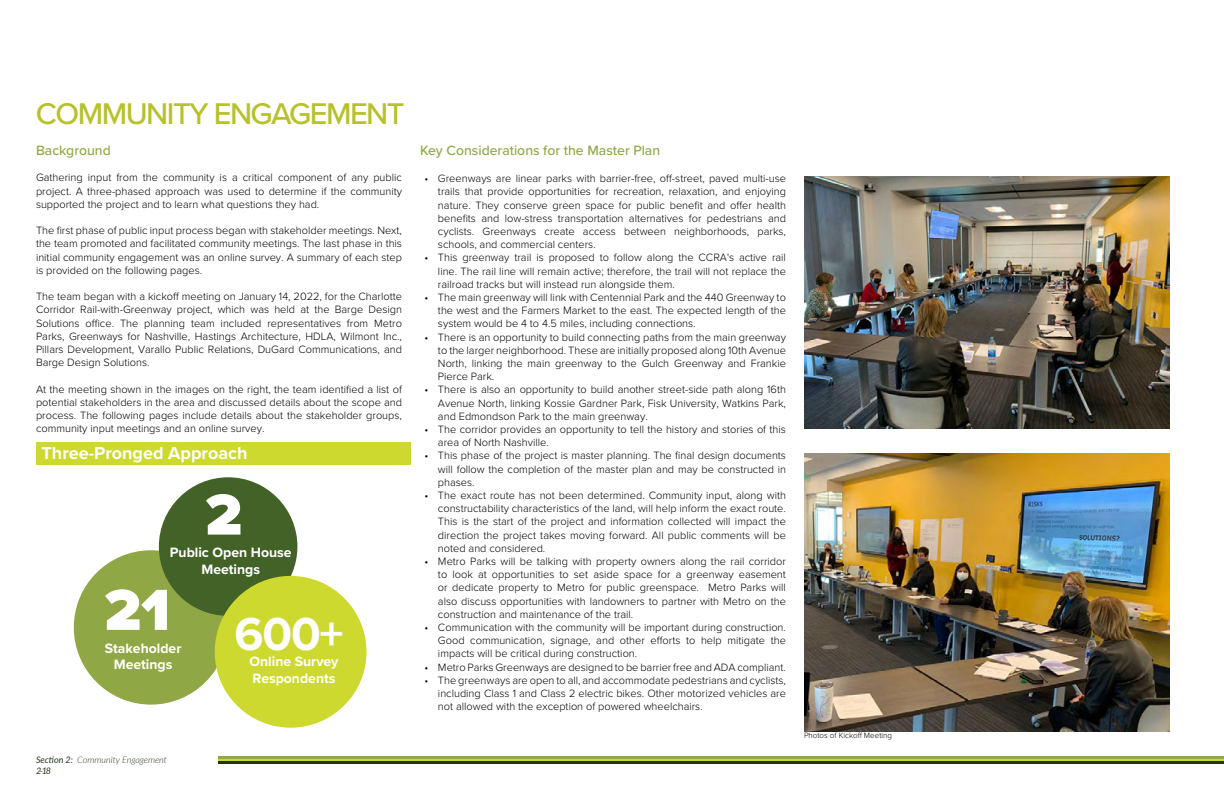
<style>
.page{position:relative;width:1224px;height:792px;background:#fff}
.page>*{position:absolute;margin:0;border:0;box-sizing:border-box;transform-origin:0 0}
.Chapter_Body_Text{font:900 60px "Proxima Nova";color:#fff}
.Chapter_Body_Text-2{font:700 48px "Proxima Nova";color:#fff}
.t1{font:500 31.1px "Proxima Nova";letter-spacing:-.05em;color:#b7c12c}
.t2{font:700 18px "Proxima Nova";color:#fff}
.Chapter_Body_Text-3{font:700 14px/16.8px "Proxima Nova";color:#fff}
.Chapter_Body_Text-4{font:500 14px "Proxima Nova";color:#90a746}
.Chapter_Body_Text-5{font:300 11px/13.2px "Proxima Nova";color:#000;text-align:justify}
.t3{font:italic 300 9px "Lato";color:#26341a}
.t4{font:italic 9px "Lato";color:#26341a}
.t5{font:300 8px "Proxima Nova";color:#000}
.s1{font-weight:400}
</style>
<div class="page">
<hr style="left:218px;top:759px;width:1006px;height:2px;background:#cdd92f">
<hr style="left:218px;top:756px;width:1006px;height:3px;background:#90a847">
<hr style="left:218px;top:761px;width:1006px;height:2px;background:#213502">
<img style="left:804px;top:176px;width:366px;height:252px">
<img style="left:804px;top:453px;width:366px;height:279px">
<div style="left:74px;top:550px;width:154px;height:155px;background:#90a746;border-radius:50%"></div>
<div style="left:159px;top:477px;width:138px;height:139px;background:#436227;border-radius:50%"></div>
<div style="left:215px;top:576px;width:152px;height:152px;background:#cdd92f;border-radius:50%"></div>
<div style="left:36px;top:442px;width:374px;height:22px;background:#cdd92f"></div>
<p class="t1" style="left:36px;top:90px;width:370px">COMMUNITY ENGAGEMENT</p>
<p class="Chapter_Body_Text-4" style="left:36px;top:140px;width:76px">Background</p>
<p class="Chapter_Body_Text-5" style="left:36px;top:171px;width:368px">Gathering input from the community is a critical component of any public project. A three-phased approach was used to determine if the community supported the project and to learn what questions they had.</p>
<p class="Chapter_Body_Text-5" style="left:36px;top:223px;width:368px">The first phase of public input process began with stakeholder meetings. Next, the team promoted and facilitated community meetings. The last phase in this initial community engagement was an online survey. A summary of each step is provided on the following pages.</p>
<p class="Chapter_Body_Text-5" style="left:36px;top:289px;width:368px">The team began with a kickoff meeting on January 14, 2022, for the Charlotte Corridor Rail-with-Greenway project, which was held at the Barge Design Solutions office. The planning team included representatives from Metro Parks, Greenways for Nashville, Hastings Architecture, HDLA, Wilmont Inc., Pillars Development, Varallo Public Relations, DuGard Communications, and Barge Design Solutions.</p>
<p class="Chapter_Body_Text-5" style="left:36px;top:382px;width:368px">At the meeting shown in the images on the right, the team identified a list of potential stakeholders in the area and discussed details about the scope and process. The following pages include details about the stakeholder groups, community input meetings and an online survey.</p>
<p class="t2" style="left:41px;top:440px;width:208px">Three-Pronged Approach</p>
<p class="Chapter_Body_Text" style="left:205px;top:470px;width:38px">2</p>
<p class="Chapter_Body_Text-3" style="left:170px;top:543px;width:123px">Public Open House</p>
<p class="Chapter_Body_Text-3" style="left:201px;top:560px;width:60px">Meetings</p>
<p class="Chapter_Body_Text" style="left:104px;top:565px;width:67px">21</p>
<p class="Chapter_Body_Text-3" style="left:105px;top:639px;width:78px">Stakeholder</p>
<p class="Chapter_Body_Text-2" style="left:234px;top:598px;width:111px">600+</p>
<p class="Chapter_Body_Text-3" style="left:114px;top:656px;width:60px">Meetings</p>
<p class="Chapter_Body_Text-3" style="left:249px;top:652px;width:90px">Online Survey<br>Respondents</p>
<p class="Chapter_Body_Text-4" style="left:420px;top:140px;width:242px">Key Considerations for the Master Plan</p>
<p class="Chapter_Body_Text-5" style="left:438px;top:171px;width:350px;text-indent:-13px">• Greenways are linear parks with barrier-free, off-street, paved multi-use trails that provide opportunities for recreation, relaxation, and enjoying nature. They conserve green space for public benefit and offer health benefits and low-stress transportation alternatives for pedestrians and cyclists. Greenways create access between neighborhoods, parks, schools, and commercial centers.</p>
<p class="Chapter_Body_Text-5" style="left:438px;top:251px;width:349px;text-indent:-13px">• This greenway trail is proposed to follow along the CCRA's active rail line. The rail line will remain active; therefore, the trail will not replace the railroad tracks but will instead run alongside them.</p>
<p class="Chapter_Body_Text-5" style="left:438px;top:290px;width:350px;text-indent:-13px">• The main greenway will link with Centennial Park and the 440 Greenway to the west and the Farmers Market to the east. The expected length of the system would be 4 to 4.5 miles, including connections.</p>
<p class="Chapter_Body_Text-5" style="left:438px;top:330px;width:350px;text-indent:-13px">• There is an opportunity to build connecting paths from the main greenway to the larger neighborhood. These are initially proposed along 10th Avenue North, linking the main greenway to the Gulch Greenway and Frankie Pierce Park.</p>
<p class="Chapter_Body_Text-5" style="left:438px;top:383px;width:350px;text-indent:-13px">• There is also an opportunity to build another street-side path along 16th Avenue North, linking Kossie Gardner Park, Fisk University, Watkins Park, and Edmondson Park to the main greenway.</p>
<p class="Chapter_Body_Text-5" style="left:438px;top:422px;width:349px;text-indent:-13px">• The corridor provides an opportunity to tell the history and stories of this area of North Nashville.</p>
<p class="Chapter_Body_Text-5" style="left:438px;top:449px;width:350px;text-indent:-13px">• This phase of the project is master planning. The final design documents will follow the completion of the master plan and may be constructed in phases.</p>
<p class="Chapter_Body_Text-5" style="left:438px;top:488px;width:350px;text-indent:-13px">• The exact route has not been determined. Community input, along with constructability characteristics of the land, will help inform the exact route.<br>This is the start of the project and information collected will impact the direction the project takes moving forward. All public comments will be noted and considered.</p>
<p class="Chapter_Body_Text-5" style="left:438px;top:554px;width:349px;text-indent:-13px">• Metro Parks will be talking with property owners along the rail corridor to look at opportunities to set aside space for a greenway easement or dedicate property to Metro for public greenspace. Metro Parks will also discuss opportunities with landowners to partner with Metro on the construction and maintenance of the trail.</p>
<p class="Chapter_Body_Text-5" style="left:438px;top:620px;width:350px;text-indent:-13px">• Communication with the community will be important during construction.<br>Good communication, signage, and other efforts to help mitigate the impacts will be critical during construction.</p>
<p class="Chapter_Body_Text-5" style="left:424px;top:660px;width:363px">• Metro Parks Greenways are designed to be barrier free and ADA compliant.</p>
<p class="Chapter_Body_Text-5" style="left:438px;top:673px;width:350px;text-indent:-13px">• The greenways are open to all, and accommodate pedestrians and cyclists, including Class 1 and Class 2 electric bikes. Other motorized vehicles are not allowed with the exception of powered wheelchairs.</p>
<p class="t3" style="left:36px;top:754px;width:133px"><span class="s1">Section 2:</span> Community Engagement</p>
<p class="t4" style="left:36px;top:764px;width:17px">2-18</p>
<p class="t5" style="left:804px;top:730px;width:90px">Photos of Kickoff Meeting</p>
</div>
